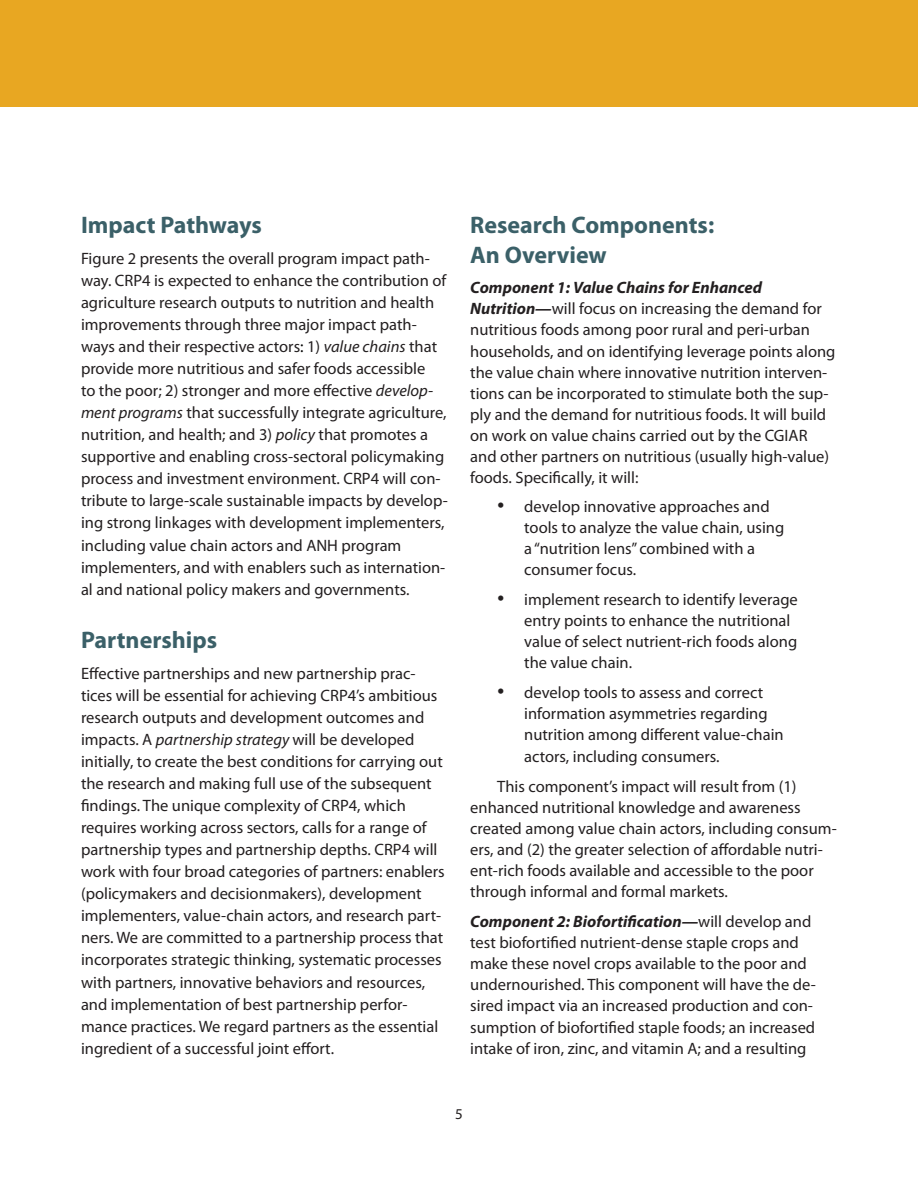
<style>
.page{position:relative;width:918px;height:1188px;background:#fff}
.page>*{position:absolute;margin:0;border:0;box-sizing:border-box;transform-origin:0 0}
.Heading_2{font:700 24px/30.2px "Myriad Pro";color:#3b6068}
.Text_no_Indent{font:16.5px/22px "Myriad Pro";color:#231f20}
.Body_Text_no_indent{font:16.5px/22px "Myriad Pro";color:#231f20}
.Body_Text_Indent{font:16.5px/21.1px "Myriad Pro";color:#231f20}
.Box_Text_indent{font:16.5px/21.1px "Myriad Pro";color:#231f20}
.t1{font:15px "Myriad Pro";color:#231f20}
.s1{color:#000}
.s2{font-style:italic}
.s3{font-weight:700;font-style:italic}
.s4{font-family:"Times New Roman";font-size:21px}
</style>
<div class="page">
<div style="left:0;top:0;width:918px;height:106px;background:#e8a722"></div>
<p class="Heading_2" style="left:81px;top:209px;width:182px">Impact Pathways</p>
<p class="Body_Text_no_indent" style="left:81px;top:247px;width:368px">Figure 2 presents the overall program impact path&shy;way. CRP4 is expected to enhance the contribution of agriculture research outputs to nutrition and health improvements through three major impact path&shy;ways and their respective actors<span class="s1">:</span> 1) <span class="s2">value chains</span> that provide more nutritious and safer foods accessible<br>to the poor; 2) stronger and more effective <span class="s2">develop&shy;ment programs</span> that successfully integrate agriculture, nutrition, and health; and 3) <span class="s2">policy</span> that promotes a supportive and enabling cross-sectoral policymaking process and investment environment. CRP4 will con&shy;tribute to large-scale sustainable impacts by develop&shy;ing strong linkages with development implementers, including value chain actors and ANH program implementers, and with enablers such as internation&shy;al and national policy makers and governments.</p>
<p class="Heading_2" style="left:81px;top:624px;width:138px">Partnerships</p>
<p class="Text_no_Indent" style="left:81px;top:662px;width:365px">Effective partnerships and new partnership prac&shy;tices will be essential for achieving CRP4’s ambitious research outputs and development outcomes and impacts. A <span class="s2">partnership strategy</span> will be developed initially, to create the best conditions for carrying out the research and making full use of the subsequent findings. The unique complexity of CRP4, which requires working across sectors, calls for a range of partnership types and partnership depths. CRP4 will work with four broad categories of partners: enablers (policymakers and decisionmakers), development implementers, value-chain actors, and research part&shy;ners. We are committed to a partnership process that incorporates strategic thinking, systematic processes with partners, innovative behaviors and resources, and implementation of best partnership perfor&shy;mance practices. We regard partners as the essential ingredient of a successful joint effort.</p>
<p class="Heading_2" style="left:470px;top:209px;width:246px">Research Components:<br>An Overview</p>
<p class="Box_Text_indent" style="left:470px;top:277px;width:367px"><span class="s3">Component 1: Value Chains for Enhanced Nutrition—</span>will focus on increasing the demand for nutritious foods among poor rural and peri-urban households, and on identifying leverage points along the value chain where innovative nutrition interven&shy;tions can be incorporated to stimulate both the sup&shy;ply and the demand for nutritious foods. It will build on work on value chains carried out by the CGIAR and other partners on nutritious (usually high-value) foods. Specifically, it will:</p>
<p class="Text_no_Indent" style="left:524px;top:495px;width:262px;line-height:21.1px;text-indent:-27px"><span class="s4">•</span> develop innovative approaches and tools to analyze the value chain, using a “nutrition lens” combined with a consumer focus.</p>
<p class="Text_no_Indent" style="left:524px;top:589px;width:275px;line-height:21.1px;text-indent:-27px"><span class="s4">•</span> implement research to identify leverage entry points to enhance the nutritional value of select nutrient-rich foods along the value chain.</p>
<p class="Text_no_Indent" style="left:524px;top:682px;width:261px;line-height:21.1px;text-indent:-27px"><span class="s4">•</span> develop tools to assess and correct information asymmetries regarding nutrition among different value-chain actors, including consumers.</p>
<p class="Body_Text_Indent" style="left:470px;top:775px;width:368px;text-indent:27px">This component’s impact will result from (1) enhanced nutritional knowledge and awareness created among value chain actors, including consum&shy;ers, and (2) the greater selection of affordable nutri&shy;ent-rich foods available and accessible to the poor through informal and formal markets.</p>
<p class="Body_Text_Indent" style="left:470px;top:911px;width:347px"><span class="s3">Component 2: Biofortification—</span>will develop and test biofortified nutrient-dense staple crops and make these novel crops available to the poor and undernourished. This component will have the de&shy;sired impact via an increased production and con&shy;sumption of biofortified staple foods; an increased intake of iron, zinc, and vitamin A; and a resulting</p>
<p class="t1" style="left:455px;top:1105px;width:9px">5</p>
</div>
